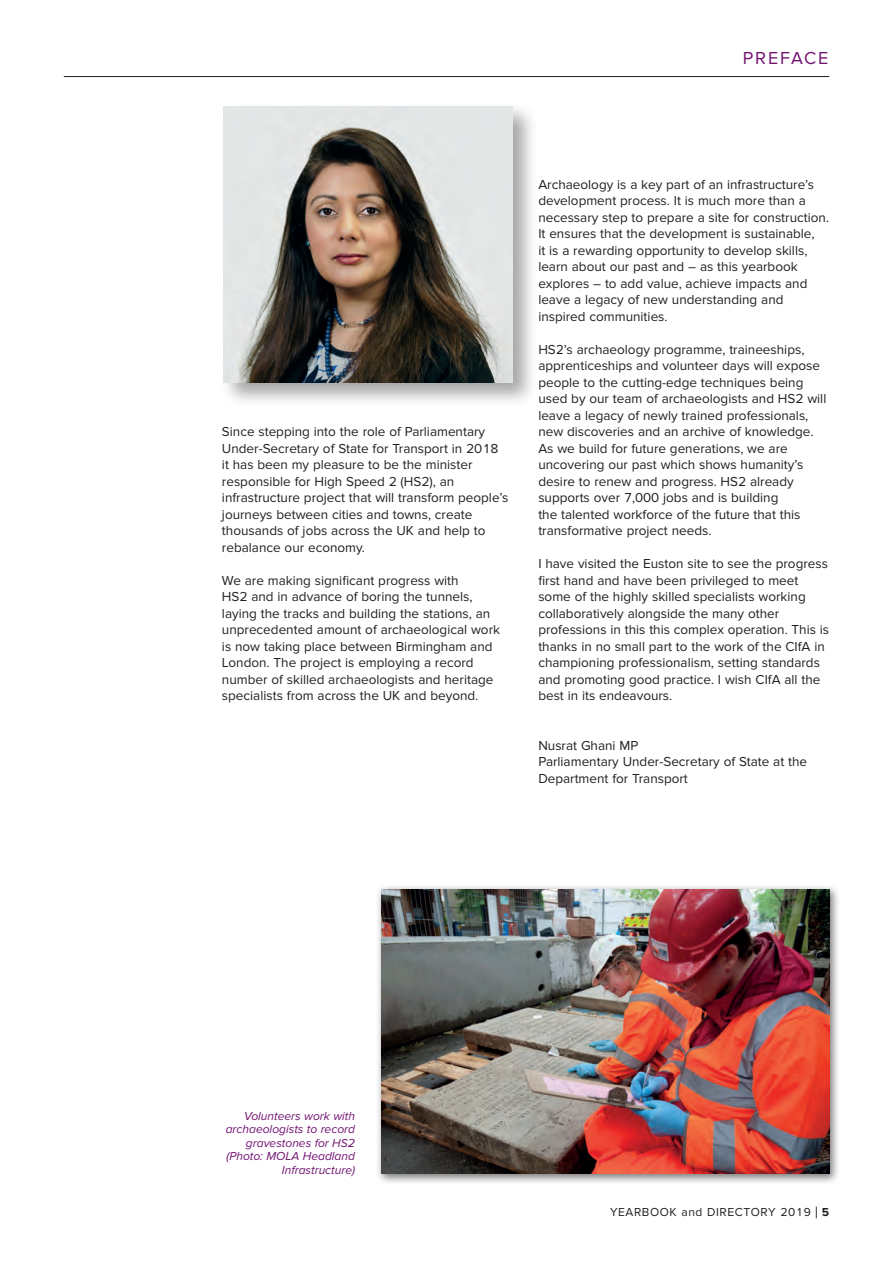
<style>
.page{position:relative;width:893px;height:1263px;background:#fff}
.page>*{position:absolute;margin:0;border:0;box-sizing:border-box;transform-origin:0 0}
.t1{font:18px "Proxima Nova";letter-spacing:.1em;color:#731372}
.t2{font:13.5px/16.5px "Proxima Nova";color:#231f20}
.t3{font:italic 12px/13.5px "Proxima Nova";color:#731372;text-align:right}
.t4{font:12px "Proxima Nova";letter-spacing:.05em;color:#231f20}
.s1{font-size:16.5px}
.s2{font-weight:700}
</style>
<div class="page">
<hr style="left:64px;top:76px;width:765px;height:1px;background:#231f20">
<div style="left:220px;top:102px;width:318px;height:306px;background:#231f20;opacity:.4"></div>
<img style="left:224px;top:106px;width:288px;height:277px">
<div style="left:376px;top:884px;width:465px;height:301px;background:#231f20;opacity:.6"></div>
<img style="left:381px;top:889px;width:449px;height:285px">
<h1 class="t1" style="left:743px;top:47px;width:87px">PREFACE</h1>
<p class="t2" style="left:222px;top:424px;width:288px">Since stepping into the role of Parliamentary Under-Secretary of State for Transport in 2018 it has been my pleasure to be the minister responsible for High Speed 2 (HS2), an infrastructure project that will transform people’s journeys between cities and towns, create thousands of jobs across the UK and help to rebalance our economy.</p>
<p class="t2" style="left:222px;top:572px;width:280px">We are making significant progress with<br>HS2 and in advance of boring the tunnels, laying the tracks and building the stations, an unprecedented amount of archaeological work is now taking place between Birmingham and London. The project is employing a record number of skilled archaeologists and heritage specialists from across the UK and beyond.</p>
<p class="t2" style="left:538px;top:176px;width:292px">Archaeology is a key part of an infrastructure’s development process. It is much more than a necessary step to prepare a site for construction.<br>It ensures that the development is sustainable,<br>it is a rewarding opportunity to develop skills, learn about our past and – as this yearbook explores – to add value, achieve impacts and leave a legacy of new understanding and inspired communities.</p>
<p class="t2" style="left:538px;top:341px;width:290px">HS2’s archaeology programme, traineeships, apprenticeships and volunteer days will expose people to the cutting-edge techniques being used by our team of archaeologists and HS2 will leave a legacy of newly trained professionals, new discoveries and an archive of knowledge.<br>As we build for future generations, we are uncovering our past which shows humanity’s desire to renew and progress. HS2 already supports over 7,000 jobs and is building<br>the talented workforce of the future that this transformative project needs.</p>
<p class="t2" style="left:538px;top:556px;width:292px">I have visited the Euston site to see the progress first hand and have been privileged to meet some of the highly skilled specialists working collaboratively alongside the many other professions in this this complex operation. This is thanks in no small part to the work of the CIfA in championing professionalism, setting standards and promoting good practice. I wish CIfA all the best in its endeavours.</p>
<p class="t2" style="left:538px;top:737px;width:270px">Nusrat Ghani MP<br>Parliamentary Under-Secretary of State at the<br>Department for Transport</p>
<p class="t3" style="left:226px;top:1109px;width:131px">Volunteers work with archaeologists to record gravestones for HS2 (Photo: MOLA Headland<br>Infrastructure)</p>
<p class="t4" style="left:610px;top:1205px;width:221px">YEARBOOK and DIRECTORY 2019 <span class="s1">|</span> <span class="s2">5</span></p>
</div>
